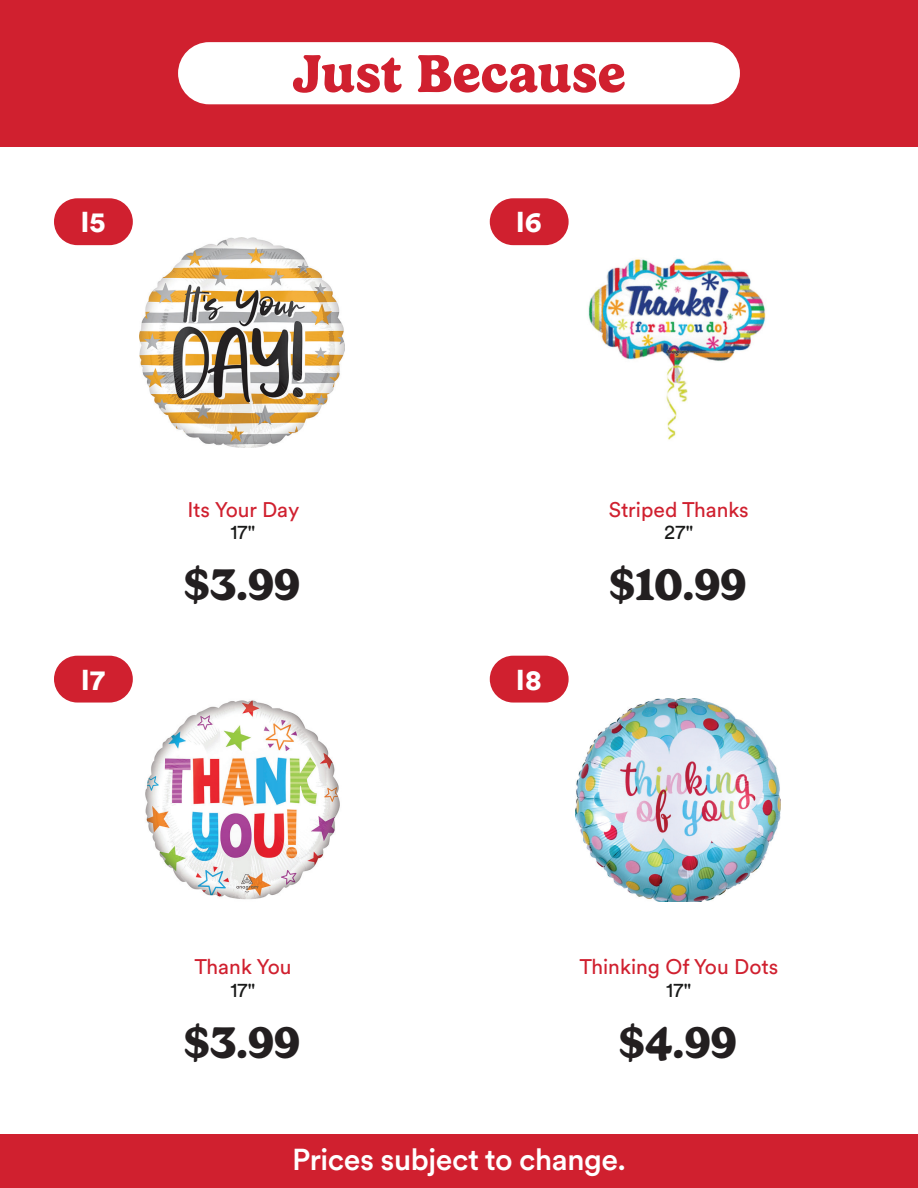
<style>
.page{position:relative;width:918px;height:1188px;background:#fff}
.page>*{position:absolute;margin:0;border:0;box-sizing:border-box;transform-origin:0 0}
.t1{font:700 54px "Gelica";letter-spacing:.005em;color:#d0202f}
.t2{font:700 45px "Gelica";color:#231f20}
.t3{font:500 30px "Circular XX";letter-spacing:-.015em;color:#fff}
.t4{font:900 28.5px "Circular XX";color:#fff}
.t5{font:21px "Circular XX";color:#d0202f}
.t6{font:20.25px "Circular XX";letter-spacing:-.015em;color:#191a19}
</style>
<div class="page">
<div style="left:0;top:0;width:918px;height:146px;background:#d0202f"></div>
<div style="left:178px;top:42px;width:562px;height:62px;background:#fff;border-radius:31px"></div>
<div style="left:0;top:1134px;width:918px;height:54px;background:#d0202f"></div>
<div style="left:54px;top:198px;width:79px;height:47px;background:#d0202f;border-radius:23px"></div>
<img style="left:140px;top:238px;width:205px;height:209px">
<div style="left:490px;top:198px;width:79px;height:47px;background:#d0202f;border-radius:23px"></div>
<img style="left:588px;top:258px;width:178px;height:182px">
<div style="left:54px;top:656px;width:79px;height:47px;background:#d0202f;border-radius:23px"></div>
<img style="left:145px;top:700px;width:195px;height:200px">
<div style="left:490px;top:656px;width:79px;height:47px;background:#d0202f;border-radius:23px"></div>
<img style="left:575px;top:699px;width:205px;height:202px">
<h3 class="t4" style="left:80px;top:202px;width:27px">I5</h3>
<h1 class="t1" style="left:292px;top:42px;width:335px">Just Because</h1>
<h3 class="t4" style="left:516px;top:202px;width:28px">I6</h3>
<h3 class="t4" style="left:81px;top:660px;width:26px">I7</h3>
<p class="t5" style="left:187px;top:495px;width:113px">Its Your Day</p>
<p class="t6" style="left:230px;top:519px;width:27px">17"</p>
<h2 class="t2" style="left:184px;top:559px;width:118px">$3.99</h2>
<h3 class="t4" style="left:516px;top:660px;width:27px">I8</h3>
<p class="t5" style="left:609px;top:495px;width:142px">Striped Thanks</p>
<p class="t6" style="left:664px;top:519px;width:31px">27"</p>
<h2 class="t2" style="left:609px;top:559px;width:139px">$10.99</h2>
<p class="t5" style="left:195px;top:953px;width:99px">Thank You</p>
<p class="t6" style="left:230px;top:976px;width:27px">17"</p>
<h2 class="t2" style="left:184px;top:1016px;width:118px">$3.99</h2>
<p class="t5" style="left:579px;top:953px;width:200px">Thinking Of You Dots</p>
<p class="t6" style="left:666px;top:976px;width:27px">17"</p>
<h2 class="t2" style="left:619px;top:1016px;width:119px">$4.99</h2>
<h3 class="t3" style="left:292px;top:1139px;width:335px">Prices subject to change.</h3>
</div>
